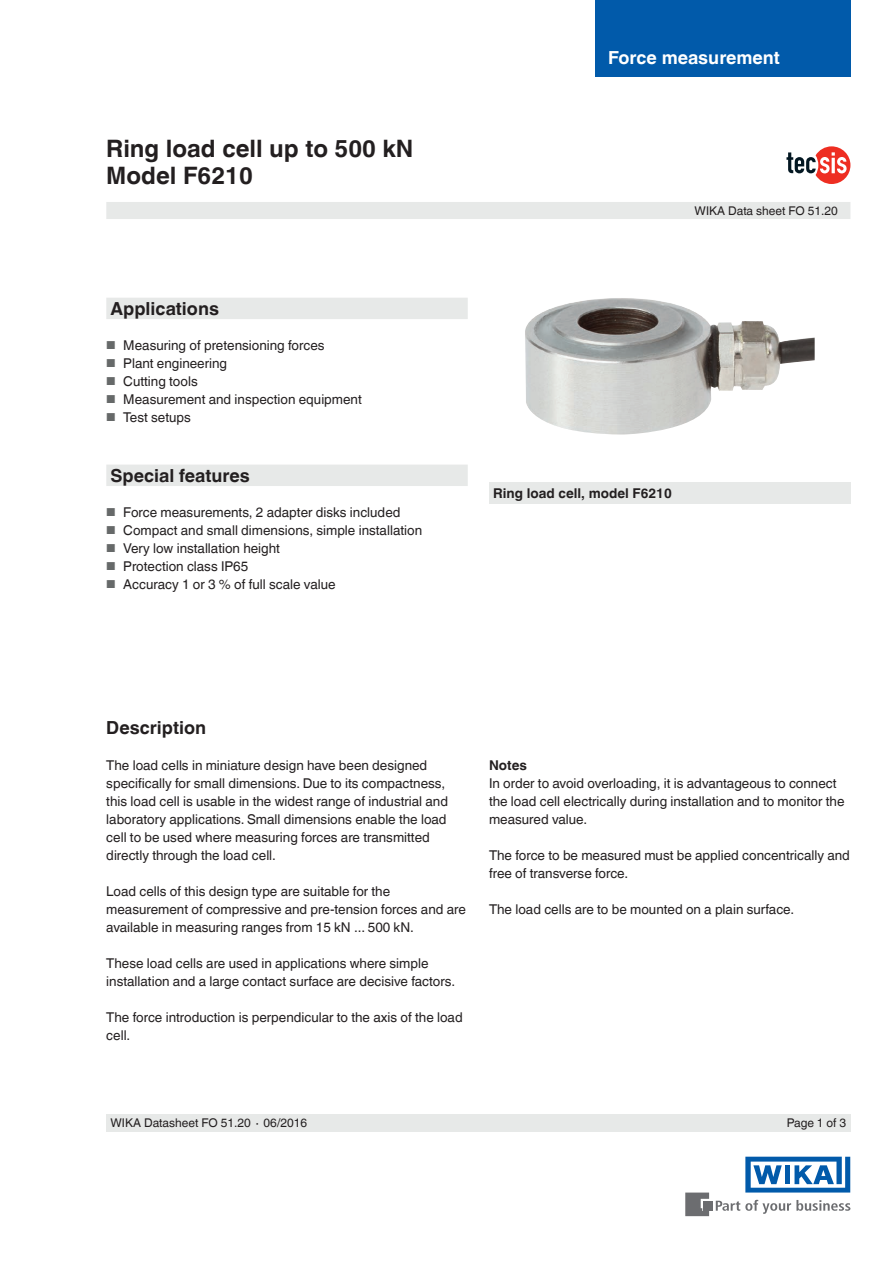
<style>
.page{position:relative;width:893px;height:1263px;background:#fff}
.page>*{position:absolute;margin:0;border:0;box-sizing:border-box;transform-origin:0 0}
.t1{font:700 24px/27px "Helvetica World";color:#231f20}
.t2{font:700 18px "Helvetica World";color:#231f20}
.t3{font:700 18px "Helvetica World";color:#fff}
.t4{font:13.5px/18px "Helvetica World";color:#231f20}
.t5{font:700 13.5px "Helvetica World";color:#231f20}
.t6{font:12px "Helvetica World";color:#231f20}
.s1{font-size:11.55px;color:#666969}
</style>
<div class="page">
<svg style="left:716px;top:1200px;width:134px;height:14px"></svg>
<div style="left:703px;top:1201px;width:9px;height:9px;background:#6c6d70"></div>
<svg style="left:685px;top:1192px;width:24px;height:24px"></svg>
<svg style="left:745px;top:1157px;width:105px;height:35px"></svg>
<div style="left:595px;top:0;width:255px;height:77px;background:#015aaa"></div>
<div style="left:106px;top:202px;width:744px;height:17px;background:#e7e9e8"></div>
<div style="left:106px;top:1114px;width:744px;height:17px;background:#e7e9e8"></div>
<svg style="left:106px;top:298px;width:362px;height:188px"></svg>
<div style="left:489px;top:482px;width:361px;height:22px;background:#e7e9e8"></div>
<img style="left:525px;top:298px;width:290px;height:136px">
<svg style="left:786px;top:146px;width:64px;height:38px"></svg>
<h1 class="t1" style="left:106px;top:135px;width:309px">Ring load cell up to 500 kN<br>Model F6210</h1>
<h2 class="t2" style="left:111px;top:298px;width:110px">Applications</h2>
<p class="t4" style="left:106px;top:336px;width:220px"><span class="s1">■</span> Measuring of pretensioning forces</p>
<p class="t4" style="left:106px;top:354px;width:122px"><span class="s1">■</span> Plant engineering</p>
<p class="t4" style="left:106px;top:372px;width:93px"><span class="s1">■</span> Cutting tools</p>
<p class="t4" style="left:106px;top:390px;width:257px"><span class="s1">■</span> Measurement and inspection equipment</p>
<p class="t4" style="left:106px;top:408px;width:86px"><span class="s1">■</span> Test setups</p>
<h2 class="t2" style="left:111px;top:465px;width:141px">Special features</h2>
<p class="t4" style="left:106px;top:503px;width:296px"><span class="s1">■</span> Force measurements, 2 adapter disks included</p>
<p class="t4" style="left:106px;top:521px;width:317px"><span class="s1">■</span> Compact and small dimensions, simple installation</p>
<p class="t4" style="left:106px;top:539px;width:175px"><span class="s1">■</span> Very low installation height</p>
<p class="t4" style="left:106px;top:557px;width:144px"><span class="s1">■</span> Protection class IP65</p>
<p class="t4" style="left:106px;top:575px;width:231px"><span class="s1">■</span> Accuracy 1 or 3 % of full scale value</p>
<h2 class="t3" style="left:608px;top:47px;width:173px">Force measurement</h2>
<p class="t6" style="left:695px;top:204px;width:145px">WIKA Data sheet FO 51.20</p>
<p class="t5" style="left:493px;top:485px;width:180px">Ring load cell, model F6210</p>
<h2 class="t2" style="left:106px;top:717px;width:101px">Description</h2>
<p class="t4" style="left:106px;top:756px;width:343px">The load cells in miniature design have been designed specifically for small dimensions. Due to its compactness, this load cell is usable in the widest range of industrial and laboratory applications. Small dimensions enable the load cell to be used where measuring forces are transmitted directly through the load cell.</p>
<p class="t4" style="left:106px;top:882px;width:361px">Load cells of this design type are suitable for the measurement of compressive and pre-tension forces and are available in measuring ranges from 15 kN ... 500 kN.</p>
<p class="t4" style="left:106px;top:954px;width:350px">These load cells are used in applications where simple installation and a large contact surface are decisive factors.</p>
<p class="t4" style="left:106px;top:1008px;width:358px">The force introduction is perpendicular to the axis of the load cell.</p>
<p class="t5" style="left:489px;top:757px;width:39px">Notes</p>
<p class="t4" style="left:489px;top:774px;width:357px">In order to avoid overloading, it is advantageous to connect the load cell electrically during installation and to monitor the measured value.</p>
<p class="t4" style="left:489px;top:846px;width:362px">The force to be measured must be applied concentrically and free of transverse force.</p>
<p class="t4" style="left:489px;top:900px;width:307px">The load cells are to be mounted on a plain surface.</p>
<p class="t6" style="left:111px;top:1116px;width:198px">WIKA Datasheet FO 51.20 ∙ 06/2016</p>
<p class="t6" style="left:787px;top:1116px;width:61px">Page 1 of 3</p>
</div>
